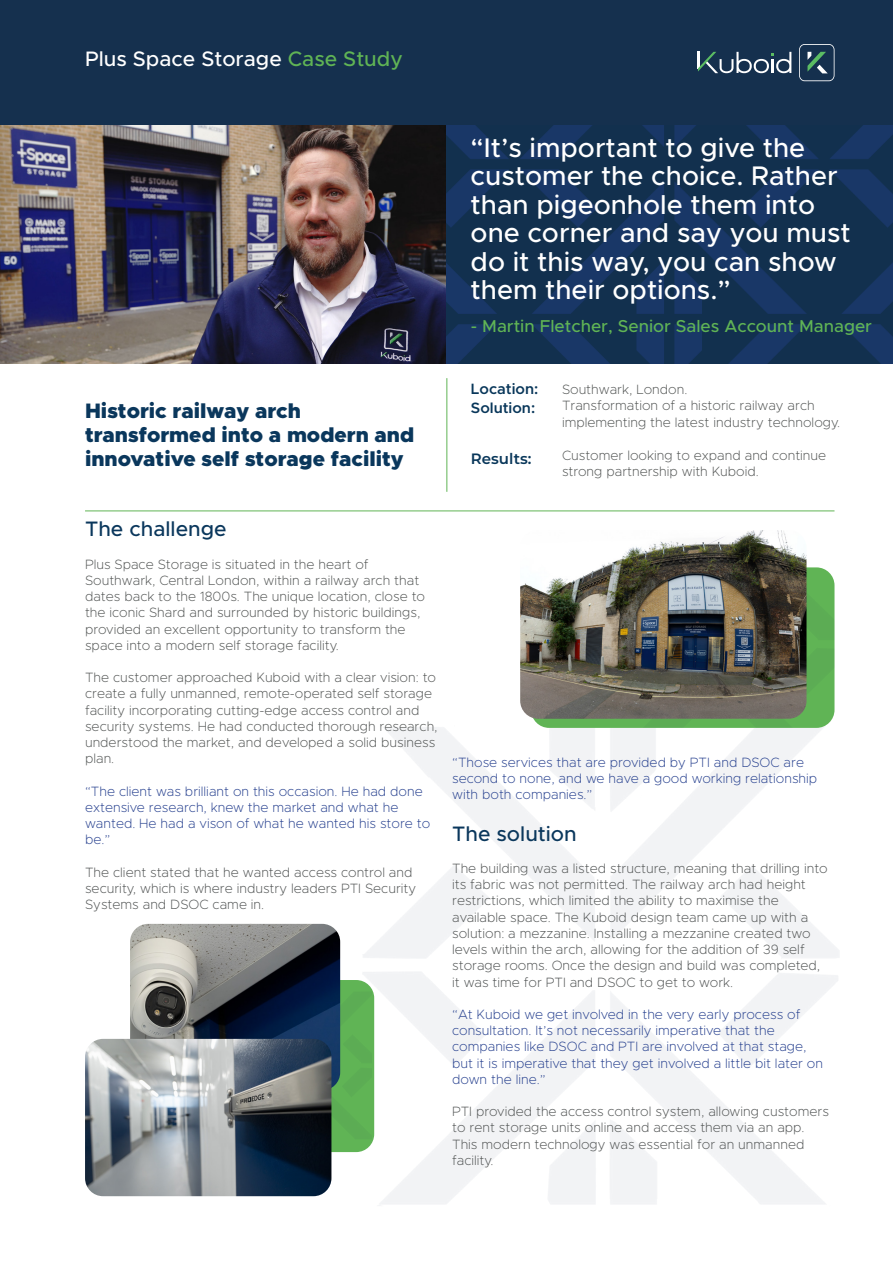
<style>
.page{position:relative;width:893px;height:1263px;background:#fff}
.page>*{position:absolute;margin:0;border:0;box-sizing:border-box;transform-origin:0 0}
.t1{font:500 27px/28.5px "Metropolis";color:#fff}
.t2{font:900 21px/24px "Metropolis";color:#0a375c}
.t3{font:500 21px "Metropolis";color:#fff}
.t4{font:500 21px "Metropolis";color:#0a375c}
.t5{font:500 17.25px "Metropolis";color:#60b455}
.t6{font:600 15px "Metropolis";color:#09375a}
.t7{font:600 15px "Montserrat";color:#09375a}
.t8{font:200 13.5px/16.2px "Metropolis";color:#505352}
.t9{font:200 13.5px/16.2px "Metropolis";color:#4f5252}
.t10{font:200 13.5px/16.2px "Metropolis";color:#253f8e}
.s1{color:#60b455}
</style>
<div class="page">
<img style="left:0;top:124px;width:446px;height:240px">
<img style="left:550px;top:567px;width:284px;height:161px">
<img style="left:446px;top:124px;width:447px;height:240px">
<hr style="left:447px;top:378px;width:1px;height:114px;background:#60b455">
<hr style="left:85px;top:511px;width:749px;height:1px;background:#60b455">
<img style="left:331px;top:958px;width:40px;height:217px">
<img style="left:130px;top:924px;width:210px;height:166px">
<img style="left:520px;top:530px;width:286px;height:189px">
<img style="left:85px;top:1039px;width:246px;height:157px">
<div style="left:0;top:0;width:893px;height:124px;background:#15304e"></div>
<svg style="left:799px;top:44px;width:35px;height:37px"></svg>
<svg style="left:697px;top:52px;width:95px;height:22px"></svg>
<p class="t3" style="left:85px;top:46px;width:319px">Plus Space Storage <span class="s1">Case Study</span></p>
<p class="t3" style="left:104px;top:51px;width:328px">Roy Jacks Removals <span class="s1">Case Study</span></p>
<p class="t1" style="left:471px;top:133px;width:382px">“It’s important to give the customer the choice. Rather than pigeonhole them into one corner and say you must do it this way, you can show them their options.”</p>
<p class="t5" style="left:471px;top:315px;width:403px">- Martin Fletcher, Senior Sales Account Manager</p>
<p class="t2" style="left:85px;top:398px;width:218px">Historic railway arch</p>
<p class="t2" style="left:85px;top:422px;width:331px">transformed into a modern and innovative self storage facility</p>
<p class="t6" style="left:471px;top:379px;width:69px">Location:</p>
<p class="t6" style="left:471px;top:399px;width:66px">Solution:</p>
<p class="t7" style="left:471px;top:448px;width:62px">Results:</p>
<p class="t8" style="left:562px;top:381px;width:127px">Southwark, London.</p>
<p class="t8" style="left:562px;top:397px;width:254px">Transformation of a historic railway arch</p>
<p class="t8" style="left:562px;top:414px;width:280px">implementing the latest industry technology.</p>
<p class="t8" style="left:562px;top:447px;width:266px">Customer looking to expand and continue strong partnership with Kuboid.</p>
<p class="t4" style="left:85px;top:516px;width:143px">The challenge</p>
<p class="t8" style="left:85px;top:556px;width:285px">Plus Space Storage is situated in the heart of</p>
<p class="t8" style="left:85px;top:572px;width:342px">Southwark, Central London, within a railway arch that dates back to the 1800s. The unique location, close to the iconic Shard and surrounded by historic buildings, provided an excellent opportunity to transform the space into a modern self storage facility.</p>
<p class="t8" style="left:85px;top:669px;width:354px">The customer approached Kuboid with a clear vision: to create a fully unmanned, remote-operated self storage facility incorporating cutting-edge access control and security systems. He had conducted thorough research, understood the market, and developed a solid business plan.</p>
<p class="t10" style="left:85px;top:783px;width:339px">“The client was brilliant on this occasion. He had done extensive research, knew the market and what he</p>
<p class="t10" style="left:85px;top:815px;width:347px">wanted. He had a vison of what he wanted his store to be.”</p>
<p class="t9" style="left:85px;top:864px;width:333px">The client stated that he wanted access control and security, which is where industry leaders PTI Security<br>Systems and DSOC came in.</p>
<p class="t10" style="left:452px;top:754px;width:353px">“Those services that are provided by PTI and DSOC are</p>
<p class="t10" style="left:452px;top:770px;width:367px">second to none, and we have a good working relationship with both companies.”</p>
<p class="t4" style="left:452px;top:820px;width:126px">The solution</p>
<p class="t9" style="left:452px;top:860px;width:377px">The building was a listed structure, meaning that drilling into its fabric was not permitted. The railway arch had height</p>
<p class="t9" style="left:452px;top:893px;width:328px">restrictions, which limited the ability to maximise the</p>
<p class="t9" style="left:452px;top:909px;width:370px">available space. The Kuboid design team came up with a solution: a mezzanine. Installing a mezzanine created two levels within the arch, allowing for the addition of 39 self storage rooms. Once the design and build was completed, it was time for PTI and DSOC to get to work.</p>
<p class="t10" style="left:452px;top:1006px;width:350px">“At Kuboid we get involved in the very early process of consultation. It’s not necessarily imperative that the</p>
<p class="t10" style="left:452px;top:1038px;width:372px">companies like DSOC and PTI are involved at that stage, but it is imperative that they get involved a little bit later on down the line.”</p>
<p class="t9" style="left:452px;top:1103px;width:378px">PTI provided the access control system, allowing customers to rent storage units online and access them via an app.<br>This modern technology was essential for an unmanned</p>
<p class="t9" style="left:452px;top:1152px;width:43px">facility.</p>
</div>
